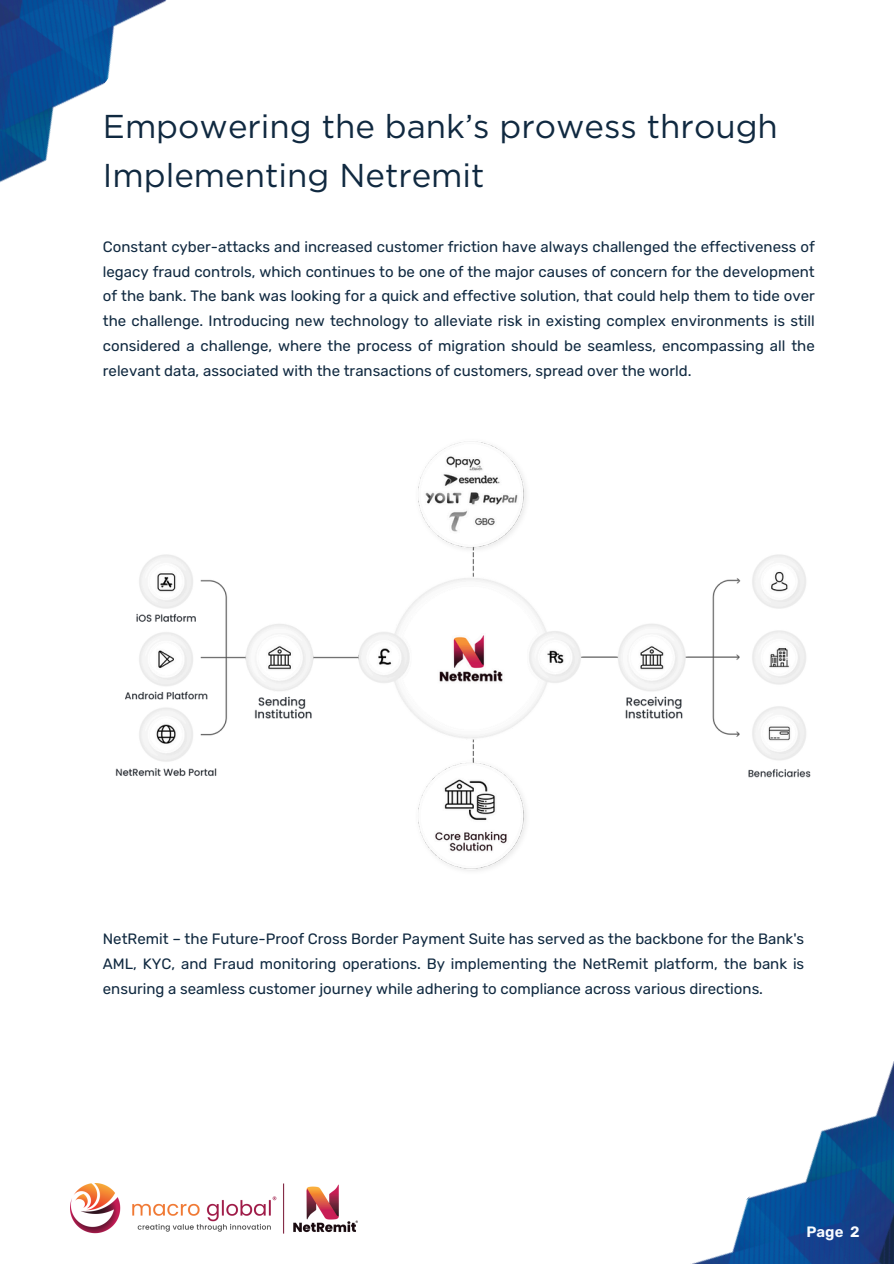
<style>
.page{position:relative;width:894px;height:1264px;background:#fff}
.page>*{position:absolute;margin:0;border:0;box-sizing:border-box;transform-origin:0 0}
.t1{font:33px/48.3px "Gotham";color:#102940}
.t2{font:15px/24.8px "Rubik";color:#102940;text-align:justify}
.t3{font:600 15px "Rubik";color:#f9fcff}
</style>
<div class="page">
<img style="left:115px;top:441px;width:696px;height:430px">
<img style="left:694px;top:1063px;width:199px;height:200px">
<img style="left:0;top:0;width:167px;height:183px">
<img style="left:71px;top:1183px;width:287px;height:50px">
<p class="t1" style="left:103px;top:102px;width:676px">Empowering the bank’s prowess through<br>Implementing Netremit</p>
<p class="t2" style="left:103px;top:234px;width:713px">Constant cyber-attacks and increased customer friction have always challenged the effectiveness of legacy fraud controls, which continues to be one of the major causes of concern for the development of the bank. The bank was looking for a quick and effective solution, that could help them to tide over the challenge. Introducing new technology to alleviate risk in existing complex environments is still considered a challenge, where the process of migration should be seamless, encompassing all the relevant data, associated with the transactions of customers, spread over the world.</p>
<h1 class="t2" style="left:103px;top:926px;width:702px">NetRemit – the Future-Proof Cross Border Payment Suite has served as the backbone for the Bank's AML, KYC, and Fraud monitoring operations. By implementing the NetRemit platform, the bank is ensuring a seamless customer journey while adhering to compliance across various directions.</h1>
<p class="t3" style="left:806px;top:1222px;width:55px">Page 2</p>
</div>
